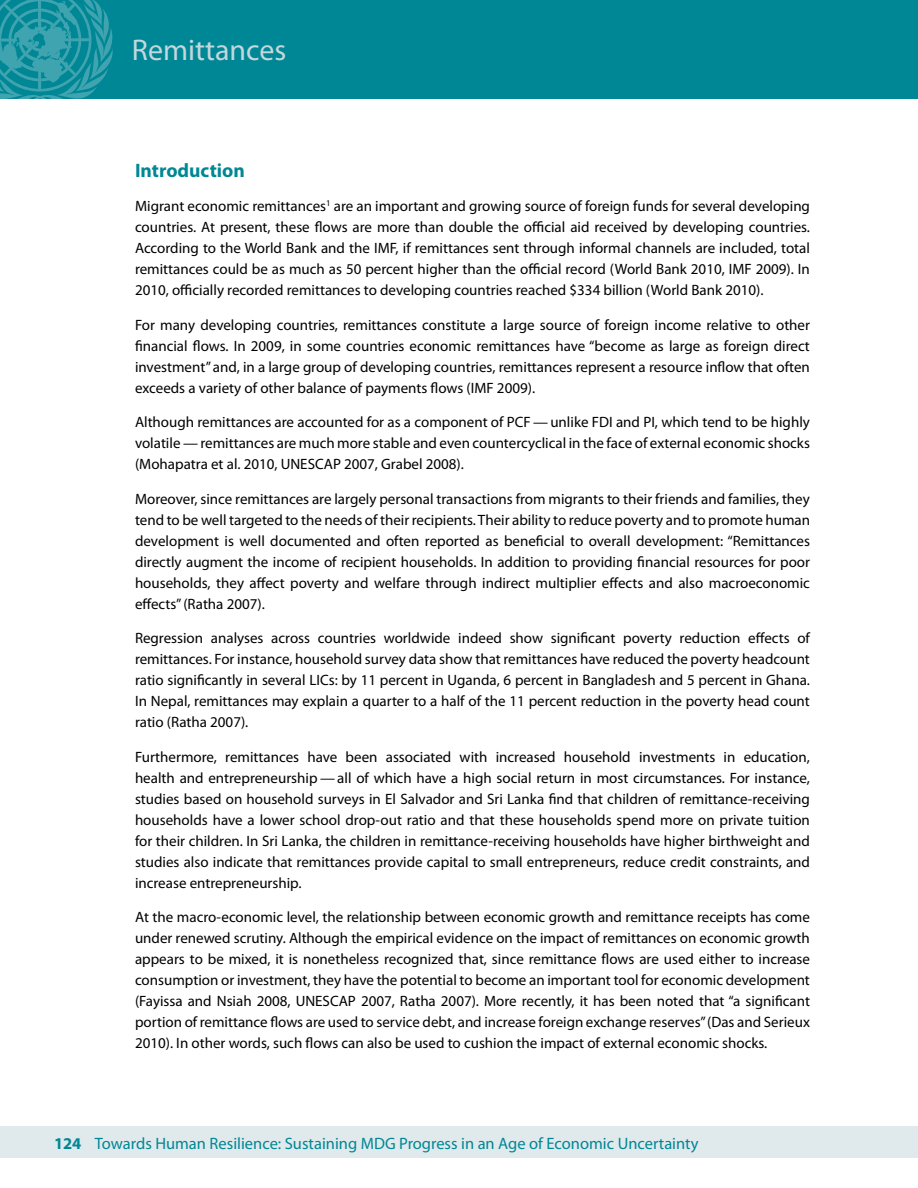
<style>
.page{position:relative;width:918px;height:1188px;background:#fff}
.page>*{position:absolute;margin:0;border:0;box-sizing:border-box;transform-origin:0 0}
.t1{font:30px "Myriad Pro";color:#c3d7dd}
.t2{font:700 19.5px "Myriad Pro";color:#008795}
.t3{font:16.5px "Myriad Pro";color:#008795}
.t4{font:15px/21px "Myriad Pro";color:#000;text-align:justify}
.s1{font-weight:700}
</style>
<div class="page">
<div style="left:0;top:1126px;width:918px;height:32px;background:#e0e9ec"></div>
<div style="left:0;top:0;width:918px;height:99px;background:#008795"></div>
<svg style="left:0;top:0;width:113px;height:99px"></svg>
<h1 class="t1" style="left:132px;top:31px;width:156px">Remittances</h1>
<h2 class="t2" style="left:135px;top:157px;width:111px">Introduction</h2>
<p class="t4" style="left:135px;top:195px;width:677px">Migrant economic remittances<sup>1</sup> are an important and growing source of foreign funds for several developing countries. At present, these flows are more than double the official aid received by developing countries.<br>According to the World Bank and the IMF, if remittances sent through informal channels are included, total remittances could be as much as 50 percent higher than the official record (World Bank 2010, IMF 2009). In 2010, officially recorded remittances to developing countries reached $334 billion (World Bank 2010).</p>
<p class="t4" style="left:135px;top:314px;width:677px">For many developing countries, remittances constitute a large source of foreign income relative to other financial flows. In 2009, in some countries economic remittances have “become as large as foreign direct investment” and, in a large group of developing countries, remittances represent a resource inflow that often exceeds a variety of other balance of payments flows (IMF 2009).</p>
<p class="t4" style="left:135px;top:411px;width:676px">Although remittances are accounted for as a component of PCF — unlike FDI and PI, which tend to be highly volatile — remittances are much more stable and even countercyclical in the face of external economic shocks (Mohapatra et al. 2010, UNESCAP 2007, Grabel 2008).</p>
<p class="t4" style="left:135px;top:488px;width:677px">Moreover, since remittances are largely personal transactions from migrants to their friends and families, they tend to be well targeted to the needs of their recipients. Their ability to reduce poverty and to promote human development is well documented and often reported as beneficial to overall development: “Remittances directly augment the income of recipient households. In addition to providing financial resources for poor households, they affect poverty and welfare through indirect multiplier effects and also macroeconomic effects” (Ratha 2007).</p>
<p class="t4" style="left:135px;top:627px;width:677px">Regression analyses across countries worldwide indeed show significant poverty reduction effects of remittances. For instance, household survey data show that remittances have reduced the poverty headcount ratio significantly in several LICs: by 11 percent in Uganda, 6 percent in Bangladesh and 5 percent in Ghana.<br>In Nepal, remittances may explain a quarter to a half of the 11 percent reduction in the poverty head count ratio (Ratha 2007).</p>
<p class="t4" style="left:135px;top:746px;width:677px">Furthermore, remittances have been associated with increased household investments in education, health and entrepreneurship — all of which have a high social return in most circumstances. For instance, studies based on household surveys in El Salvador and Sri Lanka find that children of remittance-receiving households have a lower school drop-out ratio and that these households spend more on private tuition for their children. In Sri Lanka, the children in remittance-receiving households have higher birthweight and studies also indicate that remittances provide capital to small entrepreneurs, reduce credit constraints, and increase entrepreneurship.</p>
<p class="t4" style="left:135px;top:906px;width:677px">At the macro-economic level, the relationship between economic growth and remittance receipts has come under renewed scrutiny. Although the empirical evidence on the impact of remittances on economic growth appears to be mixed, it is nonetheless recognized that, since remittance flows are used either to increase consumption or investment, they have the potential to become an important tool for economic development (Fayissa and Nsiah 2008, UNESCAP 2007, Ratha 2007). More recently, it has been noted that “a significant portion of remittance flows are used to service debt, and increase foreign exchange reserves” (Das and Serieux 2010). In other words, such flows can also be used to cushion the impact of external economic shocks.</p>
<p class="t3" style="left:54px;top:1133px;width:646px"><span class="s1">124</span> Towards Human Resilience: Sustaining MDG Progress in an Age of Economic Uncertainty</p>
</div>
